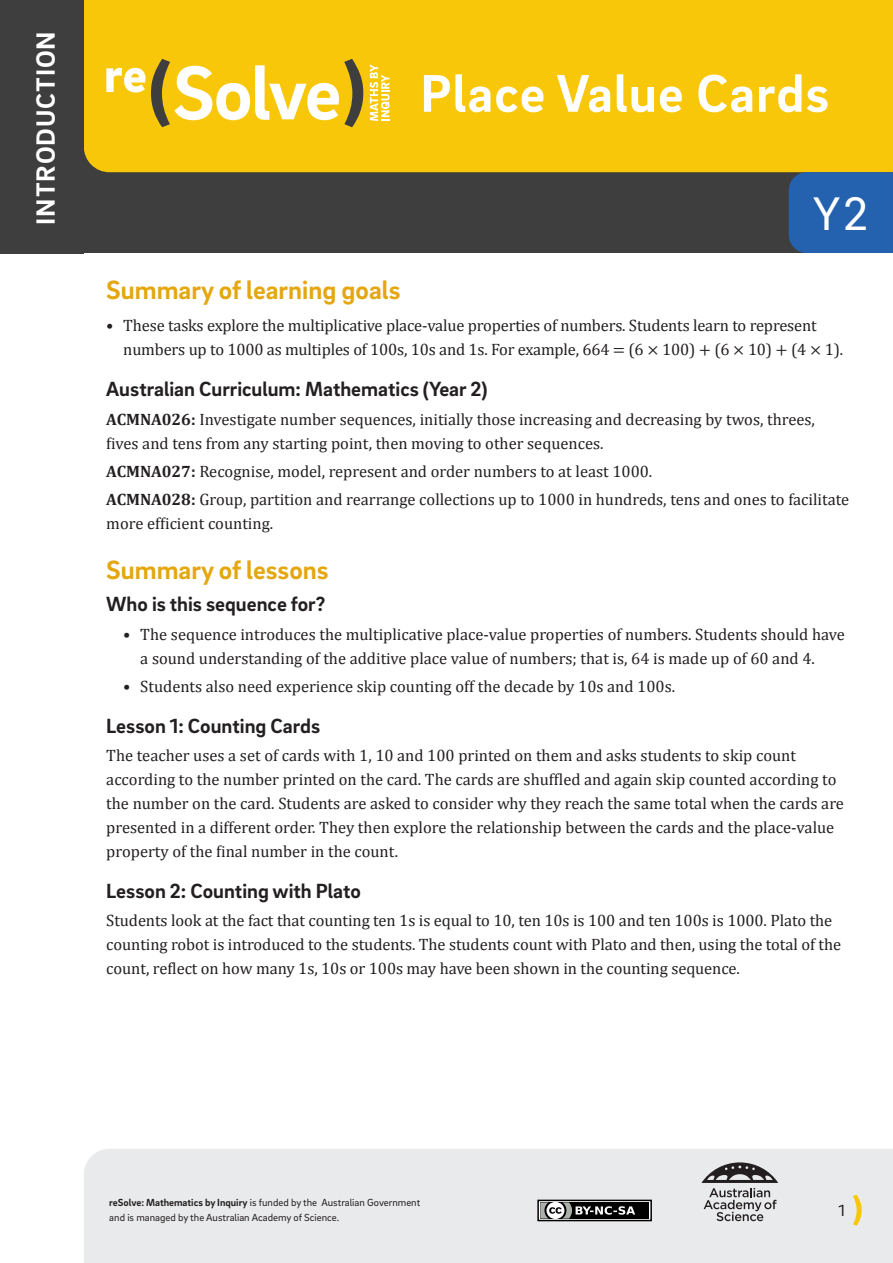
<style>
.page{position:relative;width:893px;height:1263px;background:#fff}
.page>*{position:absolute;margin:0;border:0;box-sizing:border-box;transform-origin:0 0}
.t1{font:700 54.3px "Brix Sans";letter-spacing:.02em;color:#fff}
.t2{font:48.15px "Brix Sans";color:#fff}
.t3{font:700 27px "Brix Sans";color:#e5a710}
.t4{font:700 27px "Brix Sans";letter-spacing:.035em;color:#fff}
.t5{font:700 21px "Brix Sans";color:#231f20}
.t6{font:16.5px/24px "Cambria";color:#231f20}
.t7{font:16.5px "Brix Sans";color:#231f20}
.t8{font:10.5px/15px "Brix Sans";color:#231f20}
.s1{font-family:"Cambria Math"}
.s2{font-weight:700}
</style>
<div class="page">
<div style="left:84px;top:1149px;width:809px;height:114px;background:#e9eaeb"></div>
<svg style="left:853px;top:1194px;width:9px;height:32px"></svg>
<svg style="left:539px;top:1201px;width:111px;height:18px"></svg>
<div style="left:537px;top:1199px;width:115px;height:22px;border:1px solid #000"></div>
<div style="left:540px;top:1202px;width:109px;height:16px;background:#000"></div>
<svg style="left:540px;top:1202px;width:95px;height:16px"></svg>
<svg style="left:701px;top:1162px;width:77px;height:59px;background:#a9a8a9"></svg>
<div style="left:71px;top:147px;width:822px;height:106px;background:#3e3e3f"></div>
<div style="left:84px;top:0;width:809px;height:172px;background:#f9c709"></div>
<svg style="left:151px;top:59px;width:212px;height:68px"></svg>
<svg style="left:370px;top:64px;width:20px;height:57px"></svg>
<svg style="left:106px;top:68px;width:39px;height:25px"></svg>
<div style="left:0;top:0;width:84px;height:253px;background:#3e3e3f"></div>
<div style="left:789px;top:172px;width:104px;height:81px;background:#2461ae"></div>
<p class="t4" style="left:28px;top:225px;width:195px;rotate:-90deg">INTRODUCTION</p>
<p class="t1" style="left:420px;top:58px;width:410px">Place Value Cards</p>
<p class="t2" style="left:813px;top:183px;width:57px">Y2</p>
<p class="t3" style="left:106px;top:272px;width:296px">Summary of learning goals</p>
<p class="t6" style="left:123px;top:314px;width:721px;text-indent:-17px">• These tasks explore the multiplicative place-value properties of numbers. Students learn to represent numbers up to 1000 as multiples of 100s, 10s and 1s. For example, 664 <span class="s1">=</span> (6 <span class="s1">×</span> 100) <span class="s1">+</span> (6 <span class="s1">×</span> 10) <span class="s1">+</span> (4 <span class="s1">×</span> 1).</p>
<p class="t5" style="left:106px;top:376px;width:383px">Australian Curriculum: Mathematics (Year 2)</p>
<p class="t6" style="left:106px;top:407px;width:710px"><span class="s2">ACMNA026:</span> Investigate number sequences, initially those increasing and decreasing by twos, threes, fives and tens from any starting point, then moving to other sequences.</p>
<p class="t6" style="left:106px;top:459px;width:548px"><span class="s2">ACMNA027:</span> Recognise, model, represent and order numbers to at least 1000.</p>
<p class="t6" style="left:106px;top:488px;width:744px"><span class="s2">ACMNA028:</span> Group, partition and rearrange collections up to 1000 in hundreds, tens and ones to facilitate more efficient counting.</p>
<p class="t3" style="left:106px;top:552px;width:224px">Summary of lessons</p>
<p class="t5" style="left:106px;top:590px;width:220px">Who is this sequence for?</p>
<p class="t6" style="left:140px;top:622px;width:706px;text-indent:-17px">• The sequence introduces the multiplicative place-value properties of numbers. Students should have a sound understanding of the additive place value of numbers; that is, 64 is made up of 60 and 4.</p>
<p class="t6" style="left:123px;top:674px;width:553px">• Students also need experience skip counting off the decade by 10s and 100s.</p>
<p class="t5" style="left:106px;top:712px;width:215px">Lesson 1: Counting Cards</p>
<p class="t6" style="left:106px;top:743px;width:739px">The teacher uses a set of cards with 1, 10 and 100 printed on them and asks students to skip count according to the number printed on the card. The cards are shuffled and again skip counted according to the number on the card. Students are asked to consider why they reach the same total when the cards are presented in a different order. They then explore the relationship between the cards and the place-value property of the final number in the count.</p>
<p class="t5" style="left:106px;top:877px;width:256px">Lesson 2: Counting with Plato</p>
<p class="t6" style="left:106px;top:909px;width:736px">Students look at the fact that counting ten 1s is equal to 10, ten 10s is 100 and ten 100s is 1000. Plato the counting robot is introduced to the students. The students count with Plato and then, using the total of the count, reflect on how many 1s, 10s or 100s may have been shown in the counting sequence.</p>
<p class="t8" style="left:109px;top:1195px;width:312px"><span class="s2">reSolve: Mathematics by Inquiry</span> is funded by the Australian Government and is managed by the Australian Academy of Science.</p>
<p class="t7" style="left:838px;top:1200px;width:8px">1</p>
</div>
